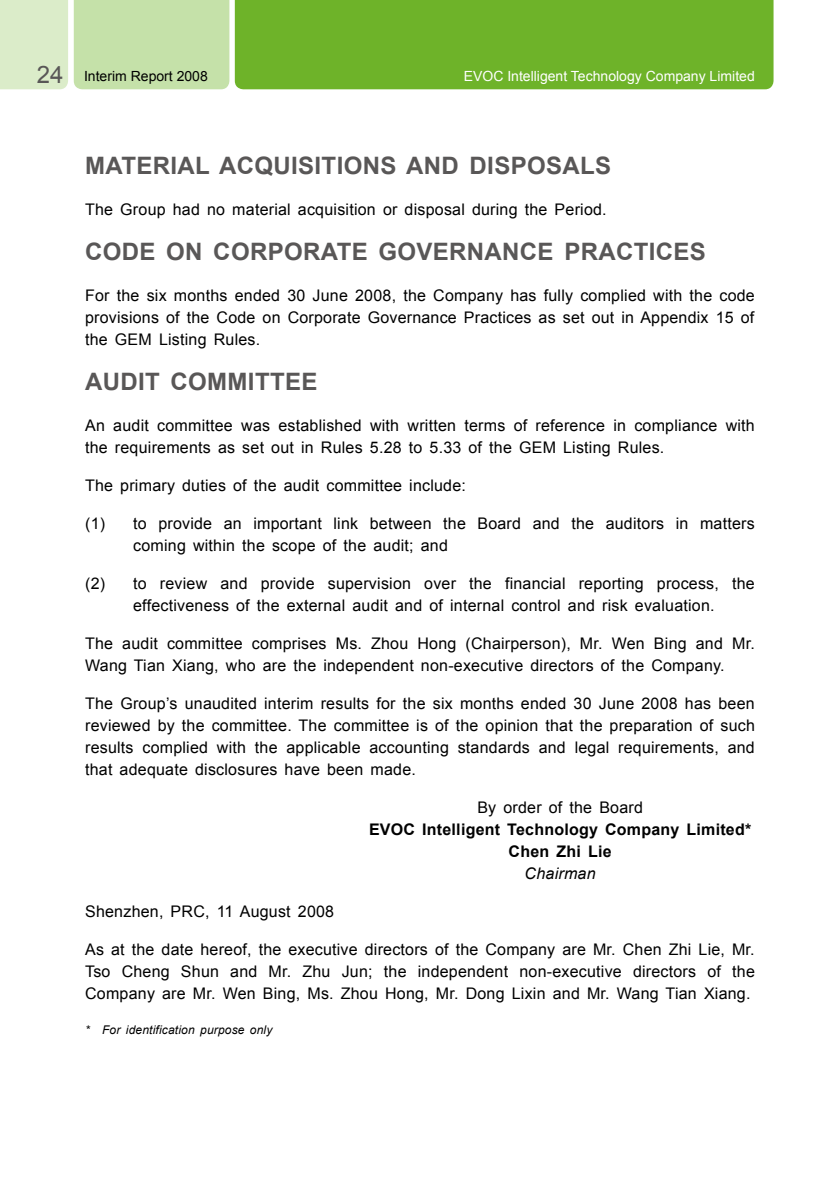
<style>
.page{position:relative;width:840px;height:1191px;background:#fff}
.page>*{position:absolute;margin:0;border:0;box-sizing:border-box;transform-origin:0 0}
.t1{font:700 24px "Arial";letter-spacing:.015em;color:#595757}
.t2{font:16px/22px "Arial";letter-spacing:.015em;color:#000;text-align:justify}
.t3{font:700 16px/22px "Arial";letter-spacing:.015em;color:#000;text-align:center}
.t4{font:italic 16px "Arial";letter-spacing:.015em;color:#000}
.t5{font:14px "Arial";color:#fff}
.t6{font:14px "Arial";color:#000}
.t7{font:italic 12px "Arial";letter-spacing:.015em;color:#000}
.s1{font-size:24px;color:#595757}
</style>
<div class="page">
<div style="left:0;top:0;width:68px;height:89px;background:#dbecc9"></div>
<div style="left:235px;top:0;width:538px;height:89px;background:#6eb329"></div>
<div style="left:74px;top:0;width:155px;height:89px;background:#c5e1a9"></div>
<p class="t6" style="left:37px;top:67px;width:172px"><span class="s1">24</span> Interim Report 2008</p>
<p class="t5" style="left:463px;top:67px;width:292px">EVOC Intelligent Technology Company Limited</p>
<h1 class="t1" style="left:85px;top:149px;width:527px">MATERIAL ACQUISITIONS AND DISPOSALS</h1>
<p class="t2" style="left:85px;top:198px;width:523px">The Group had no material acquisition or disposal during the Period.</p>
<h1 class="t1" style="left:85px;top:235px;width:622px">CODE ON CORPORATE GOVERNANCE PRACTICES</h1>
<p class="t2" style="left:85px;top:284px;width:670px">For the six months ended 30 June 2008, the Company has fully complied with the code provisions of the Code on Corporate Governance Practices as set out in Appendix 15 of the GEM Listing Rules.</p>
<h1 class="t1" style="left:85px;top:365px;width:234px">AUDIT COMMITTEE</h1>
<p class="t2" style="left:85px;top:414px;width:671px">An audit committee was established with written terms of reference in compliance with the requirements as set out in Rules 5.28 to 5.33 of the GEM Listing Rules.</p>
<p class="t2" style="left:85px;top:474px;width:382px">The primary duties of the audit committee include:</p>
<p class="t2" style="left:133px;top:512px;width:622px;text-indent:-48px">(1) to provide an important link between the Board and the auditors in matters coming within the scope of the audit; and</p>
<p class="t2" style="left:85px;top:572px;width:670px;text-align:center">(2) to review and provide supervision over the financial reporting process, the effectiveness of the external audit and of internal control and risk evaluation.</p>
<p class="t2" style="left:85px;top:632px;width:670px">The audit committee comprises Ms. Zhou Hong (Chairperson), Mr. Wen Bing and Mr.<br>Wang Tian Xiang, who are the independent non-executive directors of the Company.</p>
<p class="t2" style="left:85px;top:692px;width:671px">The Group’s unaudited interim results for the six months ended 30 June 2008 has been reviewed by the committee. The committee is of the opinion that the preparation of such results complied with the applicable accounting standards and legal requirements, and that adequate disclosures have been made.</p>
<p class="t2" style="left:477px;top:796px;width:167px">By order of the Board</p>
<p class="t3" style="left:369px;top:819px;width:383px">EVOC Intelligent Technology Company Limited*<br>Chen Zhi Lie</p>
<p class="t4" style="left:524px;top:863px;width:72px">Chairman</p>
<p class="t2" style="left:85px;top:900px;width:250px">Shenzhen, PRC, 11 August 2008</p>
<p class="t2" style="left:85px;top:938px;width:671px">As at the date hereof, the executive directors of the Company are Mr. Chen Zhi Lie, Mr.<br>Tso Cheng Shun and Mr. Zhu Jun; the independent non-executive directors of the Company are Mr. Wen Bing, Ms. Zhou Hong, Mr. Dong Lixin and Mr. Wang Tian Xiang.</p>
<p class="t7" style="left:85px;top:1021px;width:189px">* For identification purpose only</p>
</div>
